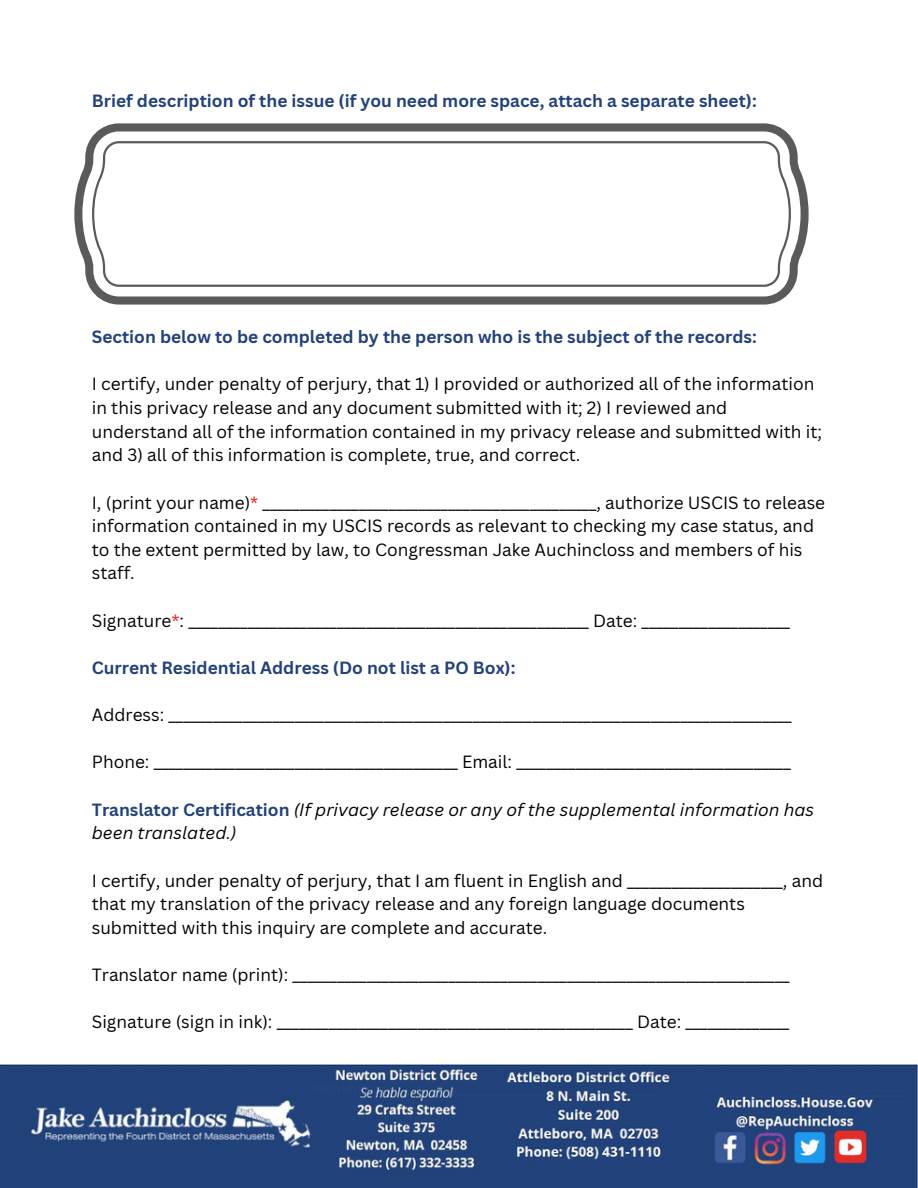
<style>
.page{position:relative;width:918px;height:1188px;background:#fff}
.page>*{position:absolute;margin:0;border:0;box-sizing:border-box;transform-origin:0 0}
.t1{font:17.25px/23.7px "Canva Sans";color:#000}
.t2{font:700 17.25px "Canva Sans";color:#23427a}
.t3{font:italic 17.25px/23.7px "Canva Sans";color:#000}
.s1{color:#ff1616}
.s2{font-weight:700;font-style:normal;color:#23427a}
</style>
<div class="page">
<img style="left:0;top:1065px;width:918px;height:123px">
<svg style="left:74px;top:123px;width:735px;height:182px"></svg>
<svg style="left:91px;top:140px;width:701px;height:148px"></svg>
<p class="t2" style="left:92px;top:89px;width:666px">Brief description of the issue (if you need more space, attach a separate sheet):</p>
<p class="t2" style="left:92px;top:325px;width:667px">Section below to be completed by the person who is the subject of the records:</p>
<p class="t1" style="left:92px;top:372px;width:732px">I certify, under penalty of perjury, that 1) I provided or authorized all of the information in this privacy release and any document submitted with it; 2) I reviewed and understand all of the information contained in my privacy release and submitted with it; and 3) all of this information is complete, true, and correct.</p>
<p class="t1" style="left:92px;top:490px;width:735px">I, (print your name)<span class="s1">*</span> _____________________________________________, authorize USCIS to release information contained in my USCIS records as relevant to checking my case status, and to the extent permitted by law, to Congressman Jake Auchincloss and members of his staff.</p>
<p class="t1" style="left:92px;top:608px;width:700px">Signature<span class="s1">*</span>: ______________________________________________________ Date: ____________________</p>
<p class="t2" style="left:92px;top:656px;width:425px">Current Residential Address (Do not list a PO Box):</p>
<p class="t1" style="left:92px;top:703px;width:701px">Address: ____________________________________________________________________________________</p>
<p class="t1" style="left:92px;top:750px;width:701px">Phone: _________________________________________ Email: _____________________________________</p>
<p class="t3" style="left:92px;top:797px;width:724px"><span class="s2">Translator Certification</span> (If privacy release or any of the supplemental information has been translated.)</p>
<p class="t1" style="left:92px;top:868px;width:733px">I certify, under penalty of perjury, that I am fluent in English and _____________________, and that my translation of the privacy release and any foreign language documents submitted with this inquiry are complete and accurate.</p>
<p class="t1" style="left:92px;top:963px;width:699px">Translator name (print): ___________________________________________________________________</p>
<p class="t1" style="left:92px;top:1010px;width:699px">Signature (sign in ink): ________________________________________________ Date: ______________</p>
</div>
